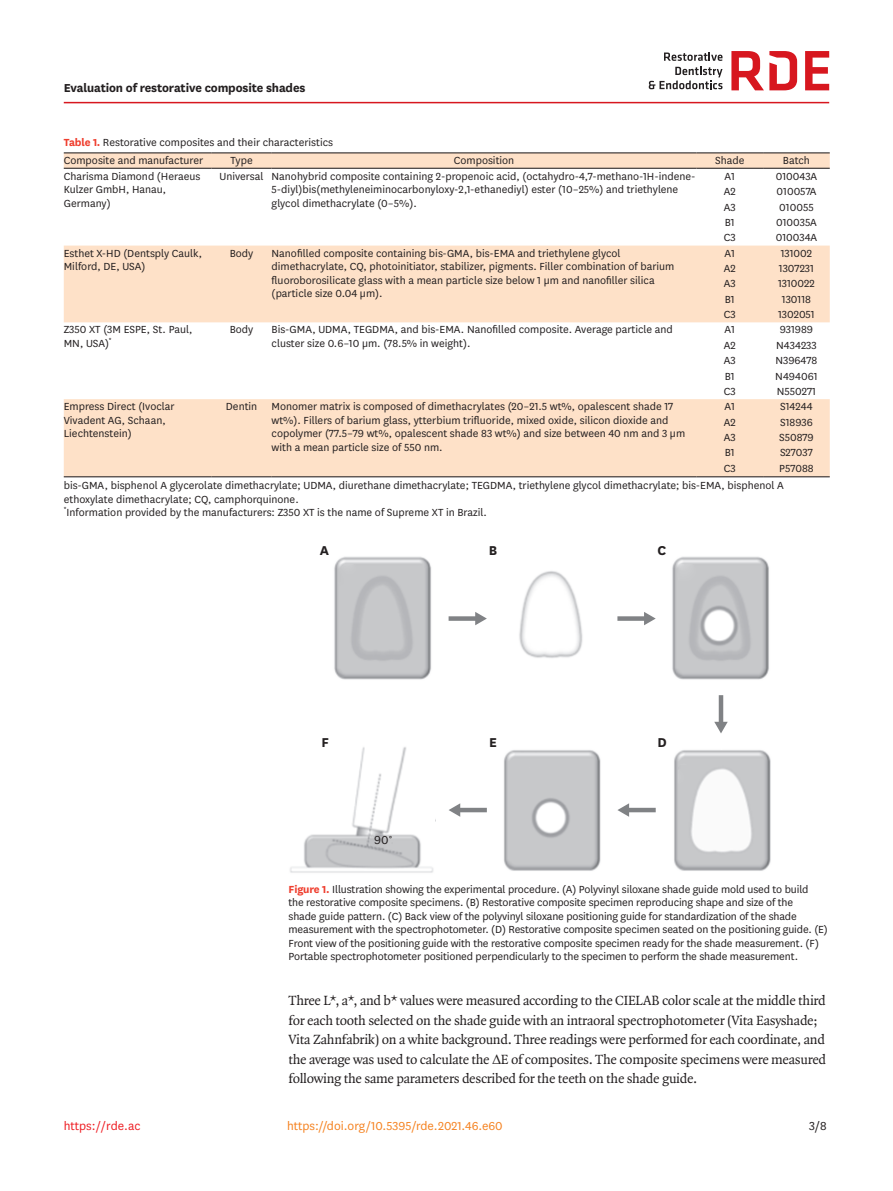
<style>
.page{position:relative;width:893px;height:1191px;background:#fff}
.page>*{position:absolute;margin:0;border:0;box-sizing:border-box;transform-origin:0 0}
.t1{font:700 15px "National";color:#231f20}
.body_p{font:14.25px/19.5px "Quadraat OT";letter-spacing:-.02em;color:#231f20}
.doi_running_footer{font:13.5px "National";color:#f58220}
.alt-title-type{font:700 13.5px "National";letter-spacing:-.01em;color:#231f20}
.t2{font:13.5px "National";color:#ee1d23}
.t3{font:13.5px "National";color:#231f20}
.tbody_entry{font:12px/13.5px "National";color:#231f20}
.fig_caption{font:12px/13.5px "National";letter-spacing:-.01em;color:#231f20}
.table-wrap-foot_p_fi{font:12px/13.5px "National";color:#231f20}
.table-wrap-foot_p{font:12px "National";color:#231f20}
.table-wrap_caption{font:12px "National";color:#231f20}
.thead_entry{font:12px "National";color:#231f20}
.s1{font-weight:700;color:#ef3e2e}
.s2{font-family:"Times New Roman"}
</style>
<div class="page">
<hr style="left:64px;top:102px;width:765px;height:1px;background:#d7171f">
<svg style="left:649px;top:52px;width:73px;height:37px"></svg>
<svg style="left:805px;top:51px;width:24px;height:39px"></svg>
<svg style="left:731px;top:51px;width:66px;height:39px"></svg>
<svg style="left:64px;top:153px;width:766px;height:323px;fill:#fee1c8"></svg>
<hr style="left:64px;top:152px;width:147px;height:1px;background:#231f20">
<hr style="left:211px;top:152px;width:61px;height:1px;background:#231f20">
<hr style="left:272px;top:152px;width:424px;height:1px;background:#231f20">
<hr style="left:696px;top:152px;width:67px;height:1px;background:#231f20">
<hr style="left:763px;top:152px;width:67px;height:1px;background:#231f20">
<hr style="left:64px;top:168px;width:147px;height:1px;background:#231f20">
<hr style="left:211px;top:168px;width:61px;height:1px;background:#231f20">
<hr style="left:272px;top:168px;width:424px;height:1px;background:#231f20">
<hr style="left:696px;top:168px;width:67px;height:1px;background:#231f20">
<hr style="left:763px;top:168px;width:67px;height:1px;background:#231f20">
<hr style="left:64px;top:476px;width:147px;height:1px;background:#231f20">
<hr style="left:211px;top:476px;width:61px;height:1px;background:#231f20">
<hr style="left:272px;top:476px;width:424px;height:1px;background:#231f20">
<hr style="left:696px;top:476px;width:67px;height:1px;background:#231f20">
<hr style="left:763px;top:476px;width:67px;height:1px;background:#231f20">
<img style="left:334px;top:556px;width:97px;height:124px">
<img style="left:519px;top:571px;width:64px;height:87px">
<img style="left:672px;top:556px;width:97px;height:124px">
<img style="left:674px;top:750px;width:97px;height:121px">
<img style="left:504px;top:750px;width:97px;height:121px">
<img style="left:290px;top:747px;width:146px;height:126px">
<div style="left:449px;top:616px;width:28px;height:5px;background:#808285"></div>
<svg style="left:475px;top:612px;width:12px;height:13px"></svg>
<div style="left:617px;top:616px;width:29px;height:5px;background:#808285"></div>
<svg style="left:644px;top:612px;width:12px;height:13px"></svg>
<hr style="left:458px;top:808px;width:29px;height:4px;background:#808285">
<svg style="left:449px;top:803px;width:11px;height:13px"></svg>
<hr style="left:627px;top:808px;width:29px;height:4px;background:#808285">
<svg style="left:617px;top:803px;width:12px;height:13px"></svg>
<hr style="left:719px;top:695px;width:4px;height:28px;background:#808285">
<svg style="left:714px;top:722px;width:14px;height:11px"></svg>
<p class="alt-title-type" style="left:64px;top:78px;width:243px">Evaluation of restorative composite shades</p>
<p class="table-wrap_caption" style="left:64px;top:135px;width:271px"><span class="s1">Table 1.</span> Restorative composites and their characteristics</p>
<p class="thead_entry" style="left:64px;top:152px;width:141px">Composite and manufacturer</p>
<p class="thead_entry" style="left:230px;top:152px;width:24px">Type</p>
<p class="thead_entry" style="left:454px;top:152px;width:62px">Composition</p>
<p class="thead_entry" style="left:715px;top:152px;width:31px">Shade</p>
<p class="thead_entry" style="left:783px;top:152px;width:29px">Batch</p>
<p class="tbody_entry" style="left:64px;top:169px;width:138px">Charisma Diamond (Heraeus<br>Kulzer GmbH, Hanau,<br>Germany)</p>
<p class="tbody_entry" style="left:220px;top:169px;width:46px">Universal</p>
<p class="tbody_entry" style="left:272px;top:169px;width:425px">Nanohybrid composite containing 2-propenoic acid, (octahydro-4,7-methano-1H-indene-<br>5-diyl)bis(methyleneiminocarbonyloxy-2,1-ethanediyl) ester (10–25%) and triethylene glycol dimethacrylate (0–5%).</p>
<p class="tbody_entry" style="left:725px;top:169px;width:12px">A1</p>
<p class="tbody_entry" style="left:776px;top:169px;width:43px">010043A</p>
<p class="tbody_entry" style="left:724px;top:184px;width:13px">A2</p>
<p class="tbody_entry" style="left:776px;top:184px;width:41px">010057A</p>
<p class="tbody_entry" style="left:724px;top:200px;width:13px">A3</p>
<p class="tbody_entry" style="left:779px;top:200px;width:36px">010055</p>
<p class="tbody_entry" style="left:725px;top:215px;width:12px">B1</p>
<p class="tbody_entry" style="left:776px;top:215px;width:42px">010035A</p>
<p class="tbody_entry" style="left:724px;top:230px;width:13px">C3</p>
<p class="tbody_entry" style="left:776px;top:230px;width:43px">010034A</p>
<p class="tbody_entry" style="left:64px;top:246px;width:140px">Esthet X-HD (Dentsply Caulk,<br>Milford, DE, USA)</p>
<p class="tbody_entry" style="left:230px;top:246px;width:25px">Body</p>
<p class="tbody_entry" style="left:272px;top:246px;width:404px">Nanofilled composite containing bis-GMA, bis-EMA and triethylene glycol dimethacrylate, CQ, photoinitiator, stabilizer, pigments. Filler combination of barium fluoroborosilicate glass with a mean particle size below 1 µm and nanofiller silica (particle size 0.04 µm).</p>
<p class="tbody_entry" style="left:725px;top:246px;width:12px">A1</p>
<p class="tbody_entry" style="left:781px;top:246px;width:33px">131002</p>
<p class="tbody_entry" style="left:724px;top:261px;width:13px">A2</p>
<p class="tbody_entry" style="left:779px;top:261px;width:37px">1307231</p>
<p class="tbody_entry" style="left:724px;top:276px;width:13px">A3</p>
<p class="tbody_entry" style="left:778px;top:276px;width:38px">1310022</p>
<p class="tbody_entry" style="left:725px;top:292px;width:12px">B1</p>
<p class="tbody_entry" style="left:782px;top:292px;width:31px">130118</p>
<p class="tbody_entry" style="left:724px;top:307px;width:13px">C3</p>
<p class="tbody_entry" style="left:778px;top:307px;width:38px">1302051</p>
<p class="tbody_entry" style="left:64px;top:322px;width:130px">Z350 XT (3M ESPE, St. Paul,<br>MN, USA)<sup>*</sup></p>
<p class="tbody_entry" style="left:230px;top:322px;width:25px">Body</p>
<p class="tbody_entry" style="left:272px;top:322px;width:403px">Bis-GMA, UDMA, TEGDMA, and bis-EMA. Nanofilled composite. Average particle and cluster size 0.6–10 µm. (78.5% in weight).</p>
<p class="tbody_entry" style="left:725px;top:322px;width:12px">A1</p>
<p class="tbody_entry" style="left:780px;top:322px;width:35px">931989</p>
<p class="tbody_entry" style="left:724px;top:338px;width:13px">A2</p>
<p class="tbody_entry" style="left:776px;top:338px;width:42px">N434233</p>
<p class="tbody_entry" style="left:724px;top:353px;width:13px">A3</p>
<p class="tbody_entry" style="left:775px;top:353px;width:43px">N396478</p>
<p class="tbody_entry" style="left:725px;top:368px;width:12px">B1</p>
<p class="tbody_entry" style="left:775px;top:368px;width:44px">N494061</p>
<p class="tbody_entry" style="left:724px;top:384px;width:13px">C3</p>
<p class="tbody_entry" style="left:777px;top:384px;width:41px">N550271</p>
<p class="tbody_entry" style="left:64px;top:399px;width:112px">Empress Direct (Ivoclar<br>Vivadent AG, Schaan,<br>Liechtenstein)</p>
<p class="tbody_entry" style="left:226px;top:399px;width:33px">Dentin</p>
<p class="tbody_entry" style="left:272px;top:399px;width:415px">Monomer matrix is composed of dimethacrylates (20–21.5 wt%, opalescent shade 17 wt%). Fillers of barium glass, ytterbium trifluoride, mixed oxide, silicon dioxide and copolymer (77.5–79 wt%, opalescent shade 83 wt%) and size between 40 nm and 3 µm with a mean particle size of 550 nm.</p>
<p class="tbody_entry" style="left:725px;top:399px;width:12px">A1</p>
<p class="tbody_entry" style="left:780px;top:399px;width:34px">S14244</p>
<p class="tbody_entry" style="left:724px;top:415px;width:13px">A2</p>
<p class="tbody_entry" style="left:780px;top:415px;width:34px">S18936</p>
<p class="tbody_entry" style="left:724px;top:430px;width:13px">A3</p>
<p class="tbody_entry" style="left:779px;top:430px;width:36px">S50879</p>
<p class="tbody_entry" style="left:725px;top:445px;width:12px">B1</p>
<p class="tbody_entry" style="left:780px;top:445px;width:34px">S27037</p>
<p class="tbody_entry" style="left:724px;top:461px;width:13px">C3</p>
<p class="tbody_entry" style="left:779px;top:461px;width:36px">P57088</p>
<p class="table-wrap-foot_p_fi" style="left:64px;top:478px;width:722px">bis-GMA, bisphenol A glycerolate dimethacrylate; UDMA, diurethane dimethacrylate; TEGDMA, triethylene glycol dimethacrylate; bis-EMA, bisphenol A ethoxylate dimethacrylate; CQ, camphorquinone.</p>
<p class="table-wrap-foot_p" style="left:64px;top:504px;width:425px"><sup>*</sup>Information provided by the manufacturers: Z350 XT is the name of Supreme XT in Brazil.</p>
<p class="t1" style="left:320px;top:540px;width:11px">A</p>
<p class="t1" style="left:489px;top:540px;width:10px">B</p>
<p class="t1" style="left:658px;top:540px;width:10px">C</p>
<p class="t1" style="left:322px;top:731px;width:9px">F</p>
<p class="t3" style="left:374px;top:831px;width:19px">90°</p>
<p class="t1" style="left:489px;top:731px;width:9px">E</p>
<p class="t1" style="left:657px;top:731px;width:11px">D</p>
<p class="fig_caption" style="left:289px;top:881px;width:541px"><span class="s1">Figure 1.</span> Illustration showing the experimental procedure. (A) Polyvinyl siloxane shade guide mold used to build<br>the restorative composite specimens. (B) Restorative composite specimen reproducing shape and size of the<br>shade guide pattern. (C) Back view of the polyvinyl siloxane positioning guide for standardization of the shade measurement with the spectrophotometer. (D) Restorative composite specimen seated on the positioning guide. (E)<br>Front view of the positioning guide with the restorative composite specimen ready for the shade measurement. (F)<br>Portable spectrophotometer positioned perpendicularly to the specimen to perform the shade measurement.</p>
<p class="body_p" style="left:289px;top:991px;width:539px">Three L*, a*, and b* values were measured according to the CIELAB color scale at the middle third for each tooth selected on the shade guide with an intraoral spectrophotometer (Vita Easyshade; Vita Zahnfabrik) on a white background. Three readings were performed for each coordinate, and the average was used to calculate the <span class="s2">Δ</span>E of composites. The composite specimens were measured following the same parameters described for the teeth on the shade guide.</p>
<p class="t2" style="left:64px;top:1116px;width:78px">https://rde.ac</p>
<p class="doi_running_footer" style="left:287px;top:1116px;width:217px">https://doi.org/10.5395/rde.2021.46.e60</p>
<p class="t3" style="left:809px;top:1116px;width:19px">3/8</p>
</div>
